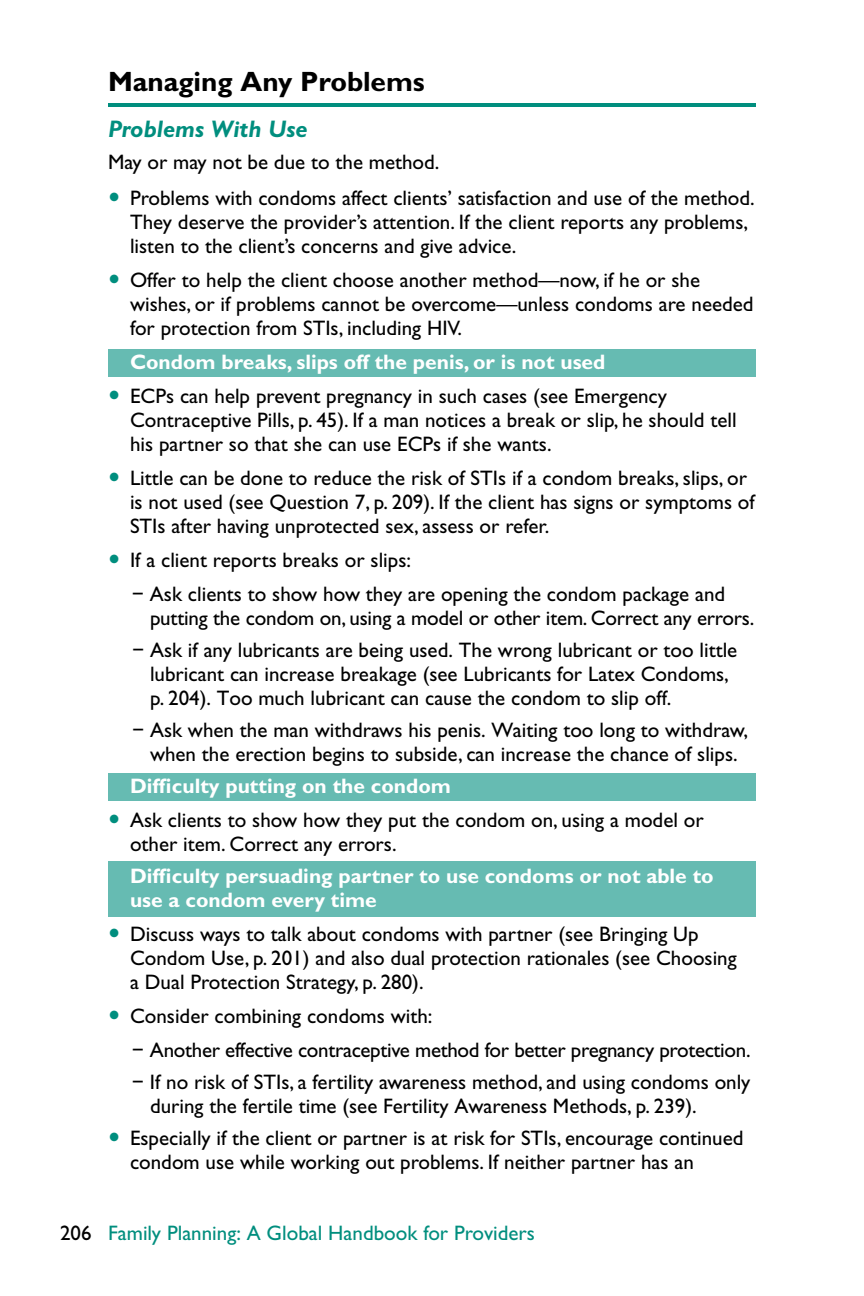
<style>
.page{position:relative;width:864px;height:1296px;background:#fff}
.page>*{position:absolute;margin:0;border:0;box-sizing:border-box;transform-origin:0 0}
.t1{font:700 28px "Gill Sans";color:#000}
.t2{font:italic 700 24px "Gill Sans";color:#008e7e}
.t3{font:21px/24px "Gill Sans";color:#000}
.t4{font:700 21px/24px "Gill Sans";color:#fff}
.t5{font:21px "Gill Sans";color:#008e7e}
.s1{color:#000}
</style>
<div class="page">
<hr style="left:108px;top:103px;width:648px;height:4px;background:#008e7e">
<div style="left:108px;top:349px;width:648px;height:28px;background:#66bbb2"></div>
<div style="left:108px;top:773px;width:648px;height:28px;background:#66bbb2"></div>
<div style="left:108px;top:861px;width:648px;height:56px;background:#66bbb2"></div>
<h1 class="t1" style="left:108px;top:65px;width:318px">Managing Any Problems</h1>
<p class="t2" style="left:108px;top:115px;width:201px">Problems With Use</p>
<p class="t3" style="left:130px;top:144px;width:626px;line-height:36px;text-indent:-22px">May or may not be due to the method.<br>Problems with condoms affect clients’ satisfaction and use of the method.</p>
<p class="t3" style="left:130px;top:210px;width:620px">They deserve the provider’s attention. If the client reports any problems, listen to the client’s concerns and give advice.</p>
<p class="t3" style="left:130px;top:268px;width:625px">Offer to help the client choose another method—now, if he or she wishes, or if problems cannot be overcome—unless condoms are needed for protection from STIs, including HIV.</p>
<p class="t4" style="left:130px;top:350px;width:477px">Condom breaks, slips off the penis, or is not used</p>
<p class="t3" style="left:130px;top:384px;width:608px">ECPs can help prevent pregnancy in such cases (see Emergency<br>Contraceptive Pills, p. 45). If a man notices a break or slip, he should tell his partner so that she can use ECPs if she wants.</p>
<p class="t3" style="left:130px;top:466px;width:626px">Little can be done to reduce the risk of STIs if a condom breaks, slips, or is not used (see Question 7, p. 209). If the client has signs or symptoms of<br>STIs after having unprotected sex, assess or refer.</p>
<p class="t3" style="left:130px;top:543px;width:597px;line-height:34px">If a client reports breaks or slips:<br>− Ask clients to show how they are opening the condom package and</p>
<p class="t3" style="left:132px;top:602px;width:624px;line-height:32px;text-indent:18px">putting the condom on, using a model or other item. Correct any errors. − Ask if any lubricants are being used. The wrong lubricant or too little</p>
<p class="t3" style="left:150px;top:662px;width:580px">lubricant can increase breakage (see Lubricants for Latex Condoms, p. 204). Too much lubricant can cause the condom to slip off.</p>
<p class="t3" style="left:132px;top:718px;width:618px;text-align:center">− Ask when the man withdraws his penis. Waiting too long to withdraw, when the erection begins to subside, can increase the chance of slips.</p>
<p class="t4" style="left:130px;top:774px;width:322px">Difficulty putting on the condom</p>
<p class="t3" style="left:130px;top:808px;width:575px">Ask clients to show how they put the condom on, using a model or other item. Correct any errors.</p>
<p class="t4" style="left:130px;top:864px;width:585px">Difficulty persuading partner to use condoms or not able to use a condom every time</p>
<p class="t3" style="left:130px;top:922px;width:608px">Discuss ways to talk about condoms with partner (see Bringing Up<br>Condom Use, p. 201) and also dual protection rationales (see Choosing a Dual Protection Strategy, p. 280).</p>
<p class="t3" style="left:130px;top:999px;width:622px;line-height:34px">Consider combining condoms with:<br>− Another effective contraceptive method for better pregnancy protection.</p>
<p class="t3" style="left:150px;top:1070px;width:602px;text-indent:-18px">− If no risk of STIs, a fertility awareness method, and using condoms only during the fertile time (see Fertility Awareness Methods, p. 239).</p>
<p class="t3" style="left:130px;top:1126px;width:615px">Especially if the client or partner is at risk for STIs, encourage continued condom use while working out problems. If neither partner has an</p>
<p class="t5" style="left:60px;top:1221px;width:476px"><span class="s1">206</span> Family Planning: A Global Handbook for Providers</p>
</div>
